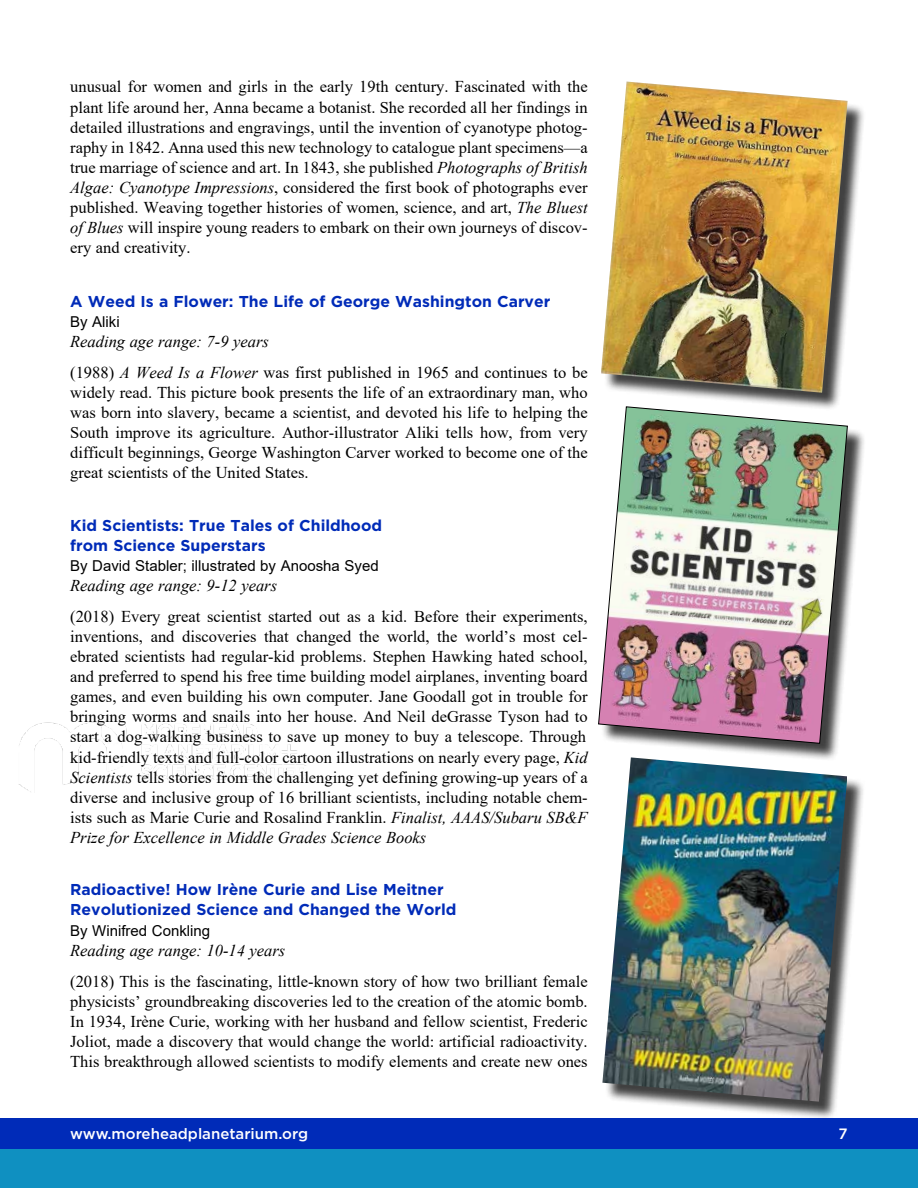
<style>
.page{position:relative;width:918px;height:1188px;background:#fff}
.page>*{position:absolute;margin:0;border:0;box-sizing:border-box;transform-origin:0 0}
.t1{font:16.5px/20.1px "Times New Roman";color:#000;text-align:justify}
.t2{font:italic 16.5px "Times New Roman";color:#000}
.t3{font:700 15.75px/20.1px "Gotham";color:#002bb8}
.t4{font:15px "Arial";color:#000}
.t5{font:500 15px "Gotham";color:#fff}
.s1{font-style:italic}
</style>
<div class="page">
<div style="left:0;top:1149px;width:918px;height:39px;background:#0f90c1"></div>
<div style="left:0;top:1119px;width:918px;height:30px;background:#002bb8"></div>
<img style="left:18px;top:719px;width:288px;height:73px">
<div style="left:604px;top:84px;width:262px;height:327px;background:#000;opacity:.75"></div>
<img style="left:601px;top:82px;width:247px;height:311px">
<div style="left:601px;top:409px;width:265px;height:352px;background:#000;opacity:.75"></div>
<img style="left:598px;top:406px;width:250px;height:338px">
<div style="left:605px;top:760px;width:260px;height:360px;background:#000;opacity:.75"></div>
<img style="left:602px;top:757px;width:245px;height:345px">
<p class="t1" style="left:70px;top:76px;width:519px">unusual for women and girls in the early 19th century. Fascinated with the plant life around her, Anna became a botanist. She recorded all her findings in detailed illustrations and engravings, until the invention of cyanotype photog&shy;raphy in 1842. Anna used this new technology to catalogue plant specimens—a true marriage of science and art. In 1843, she published <span class="s1">Photographs of British Algae: Cyanotype Impressions</span>, considered the first book of photographs ever published. Weaving together histories of women, science, and art, <span class="s1">The Bluest of Blues</span> will inspire young readers to embark on their own journeys of discov&shy;ery and creativity.</p>
<p class="t3" style="left:70px;top:291px;width:482px">A Weed Is a Flower: The Life of George Washington Carver</p>
<p class="t4" style="left:70px;top:311px;width:51px">By Aliki</p>
<p class="t1" style="left:70px;top:325px;width:519px;line-height:30.9px"><span class="s1">Reading age range: 7-9 years<br></span>(1988) <span class="s1">A Weed Is a Flower</span> was first published in 1965 and continues to be</p>
<p class="t1" style="left:70px;top:382px;width:519px">widely read. This picture book presents the life of an extraordinary man, who was born into slavery, became a scientist, and devoted his life to helping the South improve its agriculture. Author-illustrator Aliki tells how, from very difficult beginnings, George Washington Carver worked to become one of the great scientists of the United States.</p>
<p class="t3" style="left:70px;top:515px;width:313px">Kid Scientists: True Tales of Childhood from Science Superstars</p>
<p class="t4" style="left:70px;top:555px;width:310px">By David Stabler; illustrated by Anoosha Syed</p>
<p class="t2" style="left:70px;top:574px;width:208px">Reading age range: 9-12 years</p>
<p class="t1" style="left:70px;top:606px;width:519px">(2018) Every great scientist started out as a kid. Before their experiments, inventions, and discoveries that changed the world, the world’s most cel&shy;ebrated scientists had regular-kid problems. Stephen Hawking hated school, and preferred to spend his free time building model airplanes, inventing board games, and even building his own computer. Jane Goodall got in trouble for bringing worms and snails into her house. And Neil deGrasse Tyson had to start a dog-walking business to save up money to buy a telescope. Through kid-friendly texts and full-color cartoon illustrations on nearly every page, <span class="s1">Kid Scientists</span> tells stories from the challenging yet defining growing-up years of a diverse and inclusive group of 16 brilliant scientists, including notable chem&shy;ists such as Marie Curie and Rosalind Franklin. <span class="s1">Finalist, AAAS/Subaru SB&amp;F Prize for Excellence in Middle Grades Science Books</span></p>
<p class="t3" style="left:70px;top:880px;width:388px">Radioactive! How Irène Curie and Lise Meitner<br>Revolutionized Science and Changed the World</p>
<p class="t4" style="left:70px;top:920px;width:142px">By Winifred Conkling</p>
<p class="t2" style="left:70px;top:939px;width:217px">Reading age range: 10-14 years</p>
<p class="t1" style="left:70px;top:970px;width:519px">(2018) This is the fascinating, little-known story of how two brilliant female physicists’ groundbreaking discoveries led to the creation of the atomic bomb.<br>In 1934, Irène Curie, working with her husband and fellow scientist, Frederic Joliot, made a discovery that would change the world: artificial radioactivity.<br>This breakthrough allowed scientists to modify elements and create new ones</p>
<p class="t5" style="left:70px;top:1124px;width:239px">www.moreheadplanetarium.org</p>
<p class="t5" style="left:839px;top:1124px;width:11px">7</p>
</div>
